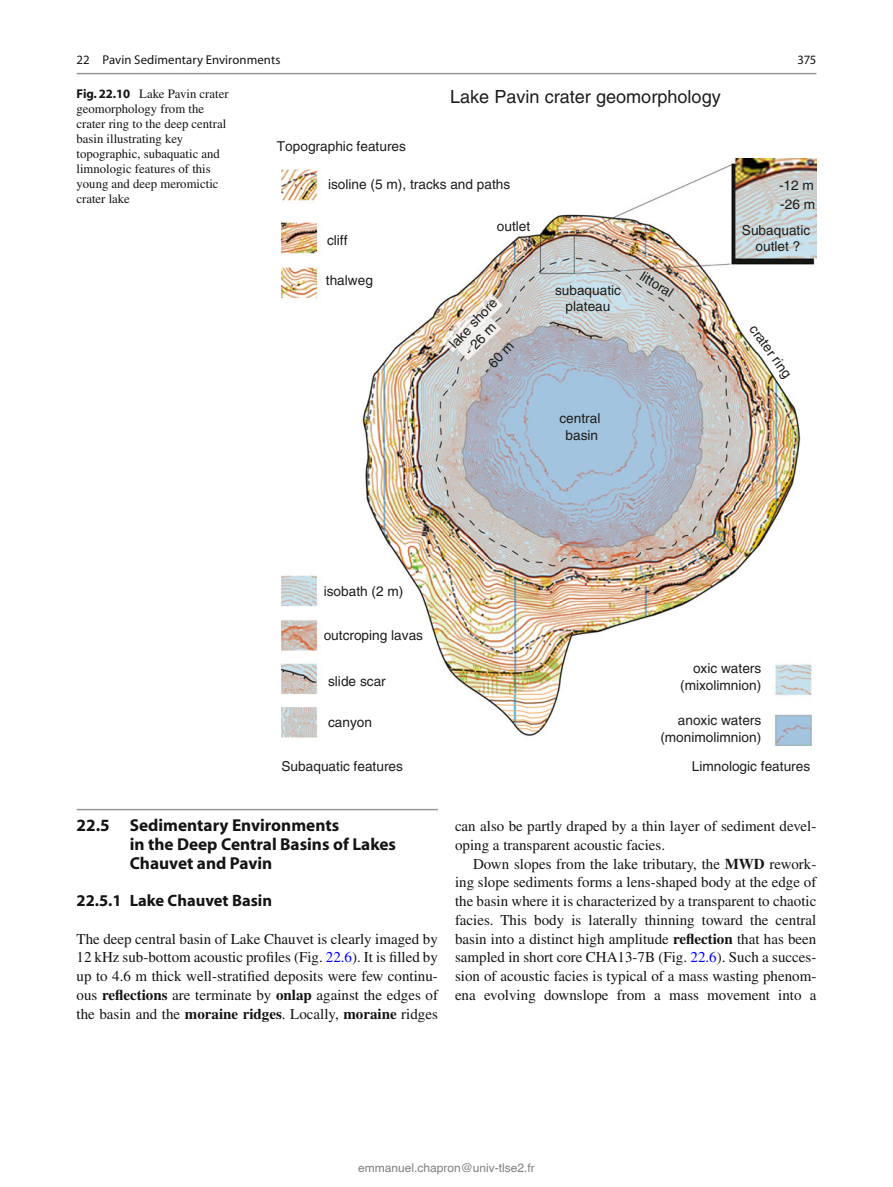
<style>
.page{position:relative;width:893px;height:1187px;background:#fff}
.page>*{position:absolute;margin:0;border:0;box-sizing:border-box;transform-origin:0 0}
.t1{font:18.15px "Xdchkj Jlmxqy Ntdkyb Helvetica";color:#1c1d1b}
.t2{font:700 17.25px/18.8px "Csphht Nxcdhf Xdvpfq Myriad";color:#131413}
.t3{font:700 16.5px "Csphht Nxcdhf Xdvpfq Myriad";color:#131413}
.t4{font:15px/18.8px "Bsfsyy Bvcnvw Qmsrcn Times";color:#131413;text-align:justify}
.t5{font:13.65px/16.4px "Xdchkj Jlmxqy Ntdkyb Helvetica";color:#1c1d1b;text-align:center}
.t6{font:12.75px/15px "Bsfsyy Bvcnvw Qmsrcn Times";color:#131413}
.t7{font:12.75px "Nvqvtw Npjrfr Bjxqyv Myriad";color:#131413}
.t8{font:12px "Helvetica";color:#808080}
.s1{font-family:"Csphht Nxcdhf Xdvpfq Myriad";font-weight:700}
.s2{color:#0000fa}
.s3{font-family:"Ljtlkn Fhpvrl Qnwyxv Times";font-weight:700}
</style>
<div class="page">
<hr style="left:77px;top:808px;width:361px;height:2px;background:#989898">
<img style="left:281px;top:159px;width:535px;height:586px">
<hr style="left:77px;top:73px;width:739px;height:1px;background:#989898">
<p class="t7" style="left:77px;top:55px;width:205px">22 Pavin Sedimentary Environments</p>
<p class="t6" style="left:77px;top:87px;width:154px"><span class="s1">Fig. 22.10</span> Lake Pavin crater geomorphology from the crater ring to the deep central basin illustrating key topographic, subaquatic and limnologic features of this young and deep meromictic crater lake</p>
<p class="t5" style="left:277px;top:139px;width:131px">Topographic features</p>
<p class="t1" style="left:450px;top:90px;width:272px">Lake Pavin crater geomorphology</p>
<p class="t5" style="left:328px;top:177px;width:184px">isoline (5 m), tracks and paths</p>
<p class="t7" style="left:797px;top:55px;width:20px">375</p>
<p class="t5" style="left:779px;top:177px;width:38px;line-height:18.9px;text-align:left">-12 m -26 m</p>
<p class="t5" style="left:327px;top:233px;width:22px">cliff</p>
<p class="t5" style="left:326px;top:273px;width:49px">thalweg</p>
<p class="t5" style="left:497px;top:219px;width:35px">outlet</p>
<p class="t5" style="left:742px;top:223px;width:70px">Subaquatic outlet ?</p>
<p class="t5" style="left:645px;top:269px;width:38px;rotate:32deg">littoral</p>
<p class="t5" style="left:555px;top:283px;width:68px">subaquatic plateau</p>
<p class="t5" style="left:447px;top:341px;width:65px;rotate:-47deg">lake shore</p>
<p class="t5" style="left:462px;top:348px;width:40px;rotate:-47deg">- 26 m</p>
<p class="t5" style="left:758px;top:322px;width:63px;rotate:54deg">crater ring</p>
<p class="t5" style="left:480px;top:367px;width:40px;rotate:-47deg">- 60 m</p>
<p class="t5" style="left:559px;top:411px;width:42px">central basin</p>
<p class="t5" style="left:324px;top:584px;width:81px">isobath (2 m)</p>
<p class="t5" style="left:324px;top:628px;width:101px">outcroping lavas</p>
<p class="t5" style="left:328px;top:674px;width:59px">slide scar</p>
<p class="t5" style="left:328px;top:715px;width:46px">canyon</p>
<p class="t5" style="left:281px;top:759px;width:123px">Subaquatic features</p>
<p class="t5" style="left:680px;top:661px;width:83px;text-align:right">oxic waters (mixolimnion)</p>
<p class="t5" style="left:660px;top:713px;width:102px;text-align:right">anoxic waters (monimolimnion)</p>
<p class="t5" style="left:692px;top:759px;width:120px">Limnologic features</p>
<p class="t2" style="left:130px;top:817px;width:268px;text-indent:-53px">22.5 Sedimentary Environments<br>in the Deep Central Basins of Lakes<br>Chauvet and Pavin</p>
<p class="t3" style="left:77px;top:894px;width:197px">22.5.1 Lake Chauvet Basin</p>
<p class="t4" style="left:77px;top:930px;width:363px">The deep central basin of Lake Chauvet is clearly imaged by 12 kHz sub-bottom acoustic profiles (Fig. <span class="s2">22.6</span> ). It is filled by up to 4.6 m thick well-stratified deposits were few continu&shy;ous <span class="s3">reflections</span> are terminate by <span class="s3">onlap</span> against the edges of the basin and the <span class="s3">moraine ridges</span> . Locally, <span class="s3">moraine</span> ridges</p>
<p class="t4" style="left:455px;top:818px;width:363px">can also be partly draped by a thin layer of sediment devel&shy;oping a transparent acoustic facies .</p>
<p class="t4" style="left:455px;top:855px;width:363px;text-indent:18px">Down slopes from the lake tributary, the <span class="s3">MWD</span> rework&shy;ing slope sediments forms a lens-shaped body at the edge of the basin where it is characterized by a transparent to chaotic facies. This body is laterally thinning toward the central basin into a distinct high amplitude <span class="s3">reflection</span> that has been sampled in short core CHA13-7B (Fig. <span class="s2">22.6</span> ). Such a succes&shy;sion of acoustic facies is typical of a mass wasting phenom&shy;ena evolving downslope from a mass movement into a</p>
<p class="t8" style="left:358px;top:1160px;width:178px">emmanuel.chapron@univ-tlse2.fr</p>
</div>
